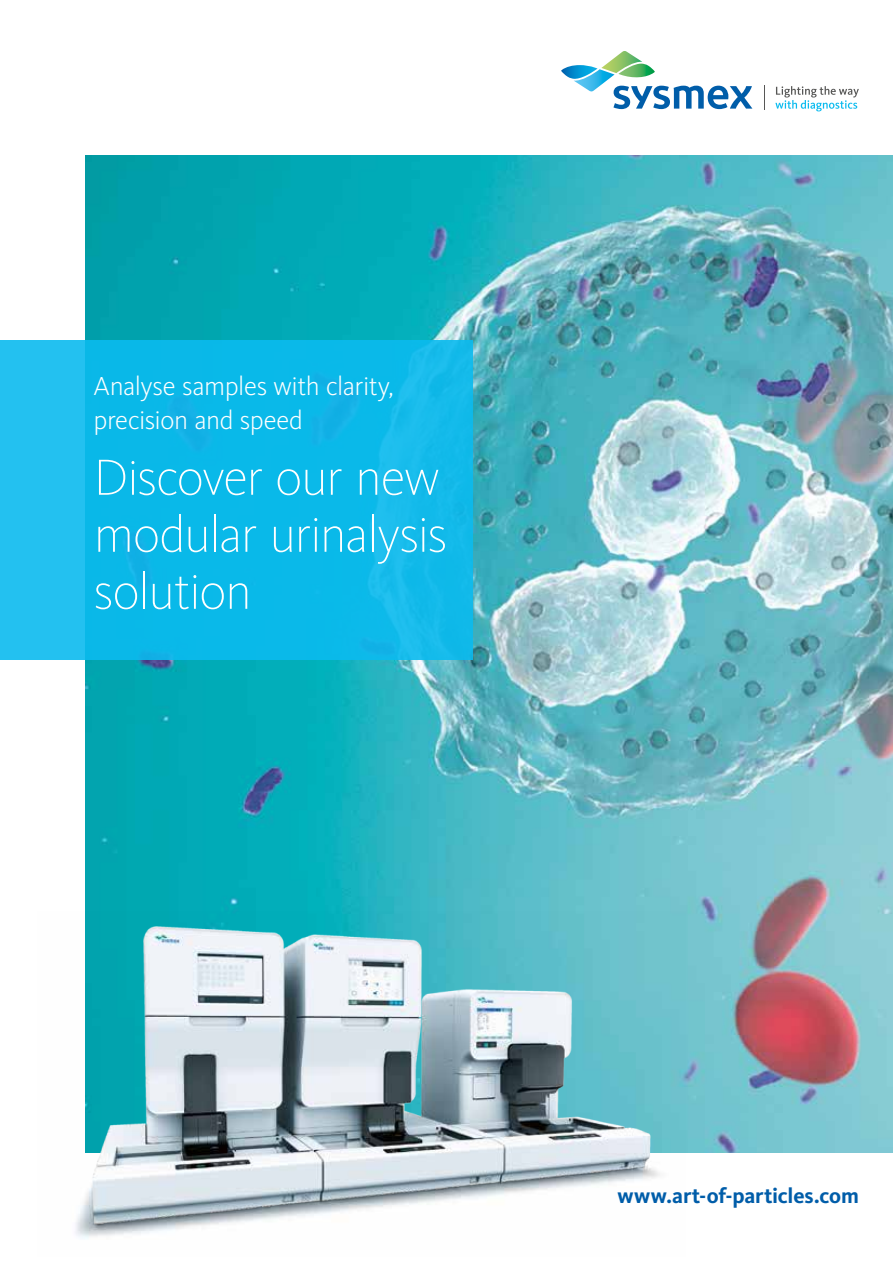
<style>
.page{position:relative;width:893px;height:1263px;background:#fff}
.page>*{position:absolute;margin:0;border:0;box-sizing:border-box;transform-origin:0 0}
.t1{font:200 52.5px/57px "Kievit Pro";letter-spacing:-.025em;color:#fff}
.t2{font:300 27px/34.5px "Kievit Pro";letter-spacing:-.015em;color:#fff}
.t3{font:700 21.75px "Kievit Pro";letter-spacing:-.01em;color:#005da9}
</style>
<div class="page">
<svg style="left:561px;top:51px;width:191px;height:58px"></svg>
<svg style="left:764px;top:86px;width:1px;height:24px"></svg>
<svg style="left:775px;top:86px;width:84px;height:25px"></svg>
<img style="left:85px;top:155px;width:808px;height:997px">
<img style="left:75px;top:911px;width:611px;height:328px">
<svg style="left:0;top:340px;width:473px;height:320px;background:#10baea"></svg>
<p class="t2" style="left:94px;top:368px;width:302px">Analyse samples with clarity, precision and speed</p>
<h1 class="t1" style="left:94px;top:449px;width:355px">Discover our new modular urinalysis solution</h1>
<p class="t3" style="left:618px;top:1183px;width:243px">www.art-of-particles.com</p>
</div>
